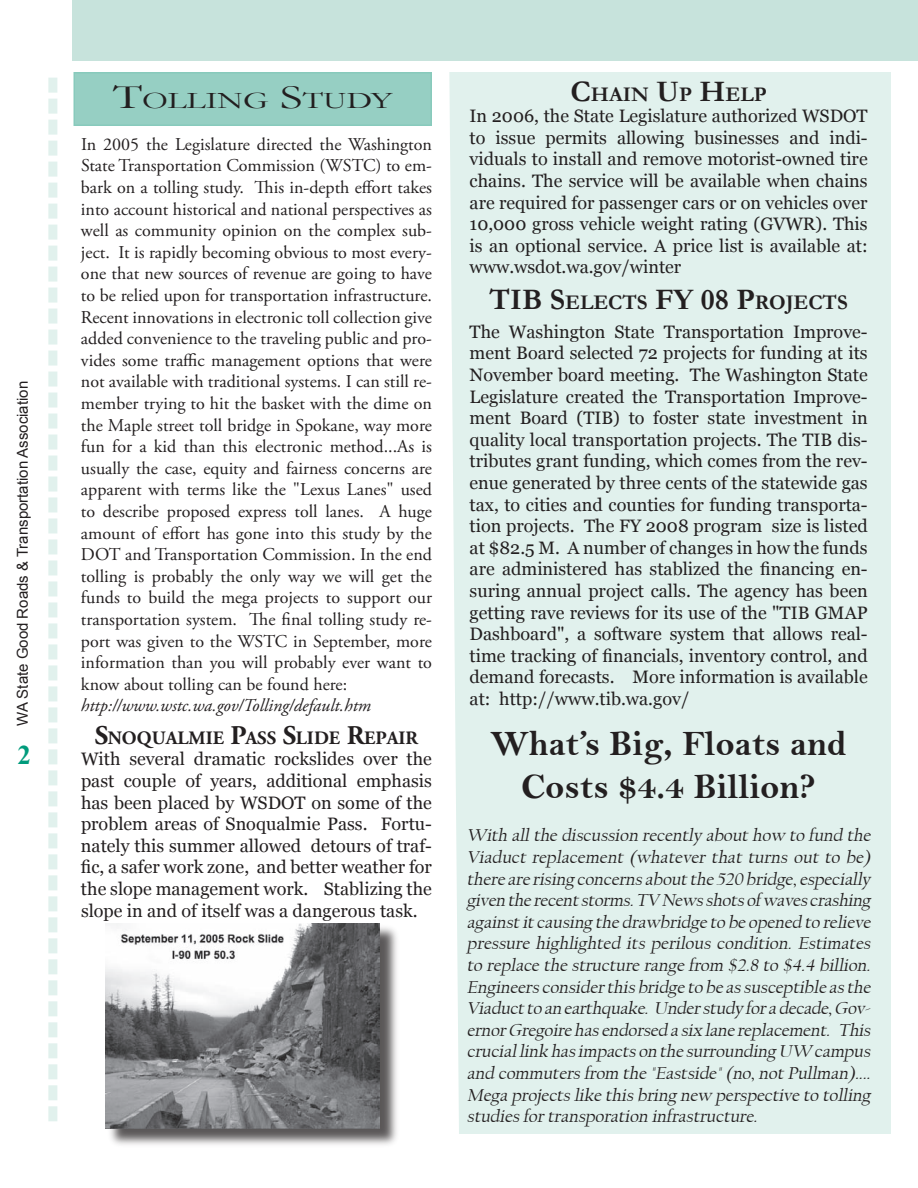
<style>
.page{position:relative;width:918px;height:1188px;background:#fff}
.page>*{position:absolute;margin:0;border:0;box-sizing:border-box;transform-origin:0 0}
.t1{font:36px/43.2px "Bell MT Bold";color:#231f20;text-align:center}
.t2{font:700 27px "Times New Roman";color:#009b7c}
.t3{font:24px "Garamond";color:#231f20;scale:1.38 1}
.t4{font:700 21px "Garamond";color:#231f20}
.t5{font:700 18.9px "Adobe Garamond Pro";color:#231f20}
.t6{font:18px/21.6px "Georgia";color:#231f20;text-align:justify}
.t7{font:18px/21.6px "Adobe Garamond Pro";color:#231f20;text-align:justify}
.t8{font:italic 18px/21.6px "Californian FB";color:#231f20}
.t9{font:italic 18px "Adobe Garamond Pro";color:#231f20}
.t10{font:15px "Arial";color:#231f20}
.s1{font-size:34.35px}
.s2{font-size:27px}
.s3{font-size:30px}
</style>
<div class="page">
<div style="left:449px;top:72px;width:442px;height:1062px;background:#e1f1ed"></div>
<div style="left:72px;top:0;width:846px;height:61px;background:#c7e3dc"></div>
<svg style="left:48px;top:78px;width:9px;height:1043px"></svg>
<div style="left:74px;top:73px;width:357px;height:52px;background:#96cfc3"></div>
<div style="left:74px;top:72px;width:358px;height:54px;border:2px solid #88cabc"></div>
<div style="left:106px;top:924px;width:294px;height:225px;background:#231f20;opacity:.75"></div>
<img style="left:106px;top:923px;width:274px;height:206px">
<p class="t10" style="left:13px;top:726px;width:346px;rotate:-90deg">WA State Good Roads &amp; Transportation Association</p>
<h2 class="t2" style="left:17px;top:736px;width:15px">2</h2>
<h3 class="t3" style="left:113px;top:84px;width:204px"><span class="s1">T</span>OLLING <span class="s1">S</span>TUDY</h3>
<p class="t7" style="left:81px;top:134px;width:353px">In 2005 the Legislature directed the Washington State Transportation Commission (WSTC) to em&shy;bark on a tolling study. This in-depth effort takes into account historical and national perspectives as well as community opinion on the complex sub&shy;ject. It is rapidly becoming obvious to most every&shy;one that new sources of revenue are going to have to be relied upon for transportation infrastructure.<br>Recent innovations in electronic toll collection give added convenience to the traveling public and pro&shy;vides some traffic management options that were not available with traditional systems. I can still re&shy;member trying to hit the basket with the dime on the Maple street toll bridge in Spokane, way more fun for a kid than this electronic method...As is usually the case, equity and fairness concerns are apparent with terms like the "Lexus Lanes" used to describe proposed express toll lanes. A huge amount of effort has gone into this study by the DOT and Transportation Commission. In the end tolling is probably the only way we will get the funds to build the mega projects to support our transportation system. The final tolling study re&shy;port was given to the WSTC in September, more information than you will probably ever want to know about tolling can be found here:</p>
<p class="t9" style="left:81px;top:695px;width:291px">http://www.wstc.wa.gov/Tolling/default.htm</p>
<p class="t5" style="left:95px;top:727px;width:325px"><span class="s2">S</span>NOQUALMIE <span class="s2">P</span>ASS <span class="s2">S</span>LIDE <span class="s2">R</span>EPAIR</p>
<p class="t6" style="left:81px;top:748px;width:353px">With several dramatic rockslides over the past couple of years, additional emphasis has been placed by WSDOT on some of the problem areas of Snoqualmie Pass. Fortu&shy;nately this summer allowed detours of traf&shy;fic, a safer work zone, and better weather for the slope management work. Stablizing the slope in and of itself was a dangerous task.</p>
<p class="t4" style="left:571px;top:80px;width:198px"><span class="s3">C</span>HAIN <span class="s3">U</span>P <span class="s3">H</span>ELP</p>
<p class="t6" style="left:470px;top:105px;width:400px">In 2006, the State Legislature authorized WSDOT to issue permits allowing businesses and indi&shy;viduals to install and remove motorist-owned tire chains. The service will be available when chains are required for passenger cars or on vehicles over 10,000 gross vehicle weight rating (GVWR). This is an optional service. A price list is available at: www.wsdot.wa.gov/winter</p>
<p class="t4" style="left:490px;top:288px;width:360px"><span class="s3">TIB S</span>ELECTS <span class="s3">FY 08 P</span>ROJECTS</p>
<p class="t6" style="left:470px;top:321px;width:400px">The Washington State Transportation Improve&shy;ment Board selected 72 projects for funding at its November board meeting. The Washington State Legislature created the Transportation Improve&shy;ment Board (TIB) to foster state investment in quality local transportation projects. The TIB dis&shy;tributes grant funding, which comes from the rev&shy;enue generated by three cents of the statewide gas tax, to cities and counties for funding transporta&shy;tion projects. The FY 2008 program size is listed at $82.5 M. A number of changes in how the funds are administered has stablized the financing en&shy;suring annual project calls. The agency has been getting rave reviews for its use of the "TIB GMAP Dashboard", a software system that allows real&shy;time tracking of financials, inventory control, and demand forecasts. More information is available at: http://www.tib.wa.gov/</p>
<h1 class="t1" style="left:491px;top:722px;width:358px">What’s Big, Floats and<br>Costs $4.4 Billion?</h1>
<p class="t8" style="left:467px;top:825px;width:409px">With allthe discussion recently abouthow to fund the Viaduct replacement (whatever that turns out to be) there are rising concerns aboutthe 520 bridge,esp ecially given the recentstorms.TV Newsshotsof wavescrashing againstitcausing the drawbridge to be op ened to relieve pressure highlighted its perilous condition. Estimates to replace the structure range from $2.8 to $4.4 billion.<br>Engineers considerthis bridge to be as suscep tible as the Viaductto an earthquake. Understudy fora decade,Gov&shy;ernorGregoire has endorsed a six lane replacement. This cruciallink has imp acts on the surrounding UW campus and commuters from the "Eastside"(no,notPullman)....<br>Mega proj ects like this bring new p ersp ective to tolling studies fortransporation infrastructure.</p>
</div>
